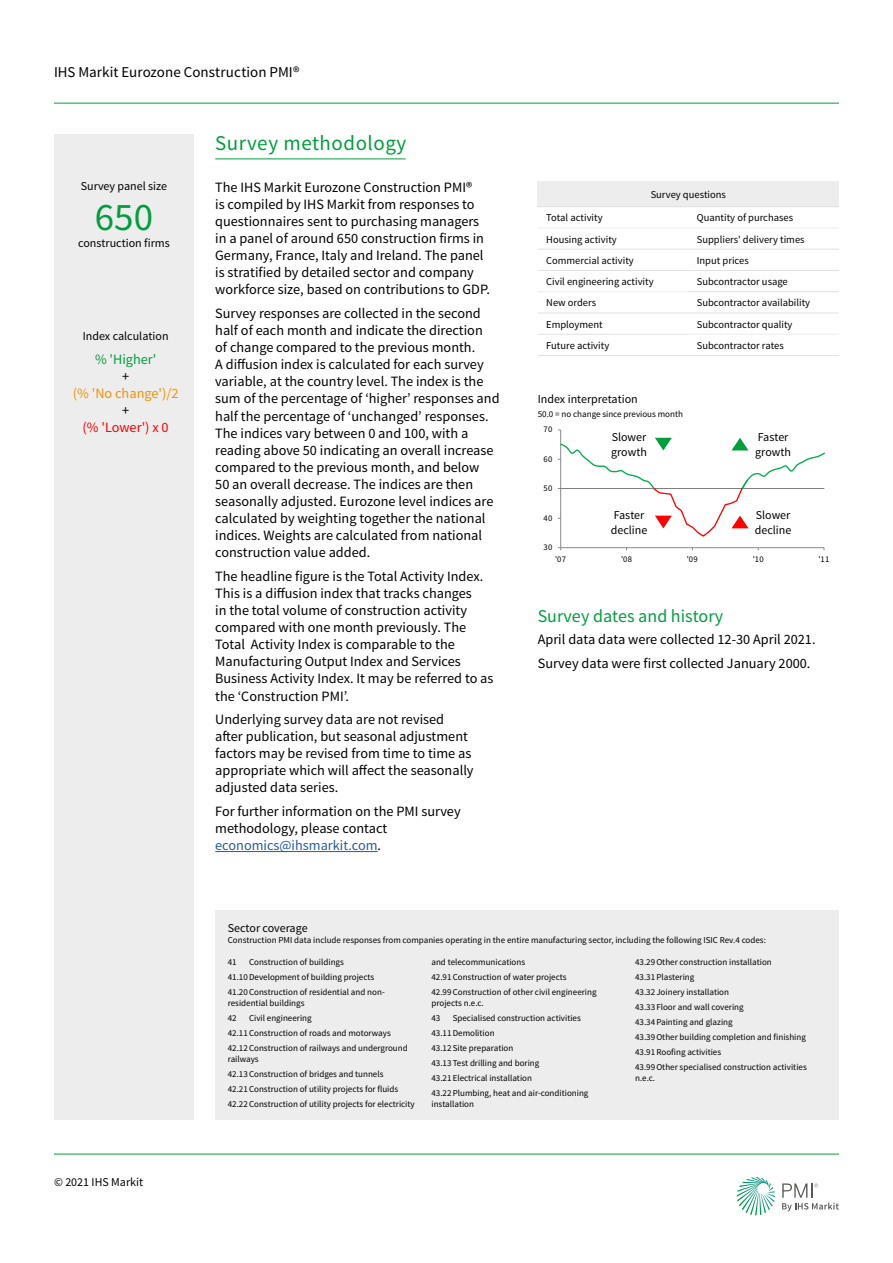
<style>
.page{position:relative;width:893px;height:1263px;background:#fff}
.page>*{position:absolute;margin:0;border:0;box-sizing:border-box;transform-origin:0 0}
.t1{font:39px "Source Sans Pro";color:#009e3d}
.t2{font:21px "Source Sans Pro";letter-spacing:.025em;color:#009e3d}
.t3{font:18px "Source Sans Pro";color:#009e3d}
.t4{font:15px "Source Sans Pro";letter-spacing:.005em;color:#000}
.t5{font:14.25px/17.1px "Source Sans Pro";color:#000}
.t6{font:14.25px "Source Sans Pro";color:#f39200}
.t7{font:14.25px "Source Sans Pro";letter-spacing:-.005em;color:#f00}
.t8{font:14.25px "Source Sans Pro";color:#009e3d}
.t9{font:12px/14.4px "Source Sans Pro";color:#000}
.t10{font:10.5px "Source Sans Pro";color:#000}
.t11{font:9px/15px "Source Sans Pro";color:#000}
.t12{font:8.7px "Source Sans Pro";letter-spacing:.04em;color:#000}
.s1{color:#275b9b}
</style>
<div class="page">
<hr style="left:54px;top:103px;width:785px;height:1px;background:#009e3d">
<svg style="left:737px;top:1177px;width:38px;height:38px"></svg>
<svg style="left:782px;top:1183px;width:57px;height:28px"></svg>
<hr style="left:54px;top:1154px;width:785px;height:1px;background:#009e3d">
<hr style="left:215px;top:851px;width:163px;height:1px;background:#275b9b">
<hr style="left:215px;top:159px;width:191px;height:1px;background:#009e3d">
<div style="left:54px;top:134px;width:140px;height:986px;background:#ededed"></div>
<hr style="left:538px;top:228px;width:150px;height:1px;background:#ededed">
<hr style="left:688px;top:228px;width:151px;height:1px;background:#ededed">
<hr style="left:538px;top:291px;width:150px;height:1px;background:#ededed">
<hr style="left:688px;top:334px;width:151px;height:1px;background:#ededed">
<hr style="left:538px;top:249px;width:150px;height:1px;background:#e1e1e1">
<hr style="left:688px;top:249px;width:151px;height:1px;background:#e1e1e1">
<hr style="left:538px;top:270px;width:150px;height:1px;background:#e1e1e1">
<hr style="left:688px;top:270px;width:151px;height:1px;background:#e1e1e1">
<hr style="left:688px;top:291px;width:151px;height:1px;background:#e1e1e1">
<hr style="left:538px;top:313px;width:150px;height:1px;background:#e1e1e1">
<hr style="left:688px;top:313px;width:151px;height:1px;background:#e1e1e1">
<hr style="left:538px;top:334px;width:150px;height:1px;background:#e1e1e1">
<hr style="left:538px;top:355px;width:150px;height:1px;background:#e1e1e1">
<hr style="left:688px;top:355px;width:151px;height:1px;background:#e1e1e1">
<div style="left:538px;top:181px;width:301px;height:26px;background:#ededed"></div>
<hr style="left:538px;top:206px;width:301px;height:1px;background:#e1e1e1">
<hr style="left:560px;top:430px;width:1px;height:118px;background:#898989">
<hr style="left:561px;top:547px;width:263px;height:1px;background:#898989">
<svg style="left:558px;top:438px;width:266px;height:100px"></svg>
<div style="left:215px;top:910px;width:624px;height:48px;background:#ededed"></div>
<div style="left:215px;top:958px;width:624px;height:162px;background:#ededed"></div>
<p class="t4" style="left:54px;top:63px;width:247px">IHS Markit Eurozone Construction PMI®</p>
<h2 class="t2" style="left:215px;top:130px;width:192px">Survey methodology</h2>
<p class="t9" style="left:81px;top:179px;width:88px">Survey panel size</p>
<p class="t5" style="left:215px;top:179px;width:276px">The IHS Markit Eurozone Construction PMI®<br>is compiled by IHS Markit from responses to questionnaires sent to purchasing managers in a panel of around 650 construction firms in Germany, France, Italy and Ireland. The panel is stratified by detailed sector and company workforce size, based on contributions to GDP.</p>
<p class="t5" style="left:215px;top:305px;width:286px">Survey responses are collected in the second half of each month and indicate the direction<br>of change compared to the previous month.<br>A diffusion index is calculated for each survey variable, at the country level. The index is the sum of the percentage of ‘higher’ responses and half the percentage of ‘unchanged’ responses.<br>The indices vary between 0 and 100, with a reading above 50 indicating an overall increase compared to the previous month, and below<br>50 an overall decrease. The indices are then seasonally adjusted. Eurozone level indices are calculated by weighting together the national indices. Weights are calculated from national construction value added.</p>
<p class="t5" style="left:215px;top:568px;width:280px">The headline figure is the Total Activity Index.<br>This is a diffusion index that tracks changes<br>in the total volume of construction activity compared with one month previously. The Total Activity Index is comparable to the Manufacturing Output Index and Services Business Activity Index. It may be referred to as the ‘Construction PMI’.</p>
<p class="t5" style="left:215px;top:711px;width:260px">Underlying survey data are not revised after publication, but seasonal adjustment factors may be revised from time to time as appropriate which will affect the seasonally adjusted data series.</p>
<p class="t5" style="left:215px;top:803px;width:247px">For further information on the PMI survey methodology, please contact <span class="s1">economics@ihsmarkit.com</span>.</p>
<p class="t10" style="left:651px;top:188px;width:77px">Survey questions</p>
<h1 class="t1" style="left:95px;top:193px;width:60px">650</h1>
<p class="t10" style="left:546px;top:211px;width:58px">Total activity</p>
<p class="t10" style="left:697px;top:211px;width:98px">Quantity of purchases</p>
<p class="t10" style="left:546px;top:232px;width:72px">Housing activity</p>
<p class="t10" style="left:697px;top:232px;width:109px">Suppliers' delivery times</p>
<p class="t10" style="left:546px;top:254px;width:89px">Commercial activity</p>
<p class="t10" style="left:697px;top:254px;width:53px">Input prices</p>
<p class="t10" style="left:546px;top:275px;width:109px">Civil engineering activity</p>
<p class="t10" style="left:697px;top:275px;width:92px">Subcontractor usage</p>
<p class="t10" style="left:546px;top:296px;width:51px">New orders</p>
<p class="t10" style="left:697px;top:296px;width:115px">Subcontractor availability</p>
<p class="t10" style="left:546px;top:318px;width:58px">Employment</p>
<p class="t10" style="left:697px;top:318px;width:97px">Subcontractor quality</p>
<p class="t10" style="left:546px;top:339px;width:64px">Future activity</p>
<p class="t10" style="left:697px;top:339px;width:88px">Subcontractor rates</p>
<p class="t9" style="left:78px;top:236px;width:93px">construction firms</p>
<p class="t9" style="left:83px;top:329px;width:87px">Index calculation</p>
<p class="t8" style="left:95px;top:351px;width:63px">% 'Higher'</p>
<p class="t5" style="left:122px;top:368px;width:9px">+</p>
<p class="t6" style="left:73px;top:385px;width:107px">(% 'No change')/2</p>
<p class="t5" style="left:122px;top:402px;width:9px">+</p>
<p class="t7" style="left:83px;top:418px;width:88px">(% 'Lower') x 0</p>
<p class="t9" style="left:538px;top:392px;width:102px">Index interpretation</p>
<p class="t11" style="left:538px;top:406px;width:147px">50.0 = no change since previous month</p>
<p class="t12" style="left:543px;top:424px;width:10px">70</p>
<p class="t9" style="left:611px;top:430px;width:37px">Slower growth</p>
<p class="t9" style="left:755px;top:430px;width:37px">Faster growth</p>
<p class="t12" style="left:543px;top:453px;width:10px">60</p>
<p class="t12" style="left:543px;top:483px;width:10px">50</p>
<p class="t9" style="left:611px;top:508px;width:38px">Faster decline</p>
<p class="t9" style="left:755px;top:508px;width:38px">Slower decline</p>
<p class="t12" style="left:543px;top:512px;width:10px">40</p>
<p class="t12" style="left:543px;top:542px;width:10px">30</p>
<p class="t12" style="left:555px;top:554px;width:12px">'07</p>
<p class="t12" style="left:621px;top:554px;width:12px">'08</p>
<p class="t12" style="left:687px;top:554px;width:12px">'09</p>
<p class="t12" style="left:753px;top:554px;width:12px">'10</p>
<p class="t12" style="left:819px;top:554px;width:12px">'11</p>
<p class="t3" style="left:538px;top:605px;width:187px">Survey dates and history</p>
<p class="t5" style="left:538px;top:628px;width:279px;line-height:23.5px">April data data were collected 12-30 April 2021.<br>Survey data were first collected January 2000.</p>
<p class="t9" style="left:54px;top:1175px;width:91px">© 2021 IHS Markit</p>
<p class="t9" style="left:228px;top:921px;width:81px">Sector coverage</p>
<p class="t11" style="left:228px;top:933px;width:540px">Construction PMI data include responses from companies operating in the entire manufacturing sector, including the following ISIC Rev.4 codes:</p>
<p class="t11" style="left:228px;top:954px;width:10px">41</p>
<p class="t11" style="left:228px;top:954px;width:158px;text-indent:21px">Construction of buildings<br>41.10Development of building projects<br>41.20Construction of residential and non-</p>
<p class="t11" style="left:228px;top:995px;width:78px">residential buildings<br>42</p>
<p class="t11" style="left:635px;top:954px;width:173px">43.29Other construction installation 43.31Plastering<br>43.32 Joinery installation<br>43.33 Floor and wall covering<br>43.34Painting and glazing<br>43.39Other building completion and finishing 43.91Roofing activities<br>43.99Other specialised construction activities</p>
<p class="t11" style="left:635px;top:1071px;width:22px">n.e.c.</p>
<p class="t11" style="left:431px;top:954px;width:167px">and telecommunications<br>42.91Construction of water projects<br>42.99Construction of other civil engineering</p>
<p class="t11" style="left:431px;top:995px;width:54px">projects n.e.c.<br>43</p>
<p class="t11" style="left:431px;top:1010px;width:159px;text-indent:21px">Specialised construction activities<br>43.11Demolition<br>43.12Site preparation<br>43.13Test drilling and boring<br>43.21Electrical installation<br>43.22Plumbing, heat and air-conditioning</p>
<p class="t11" style="left:431px;top:1096px;width:44px">installation</p>
<p class="t11" style="left:228px;top:1010px;width:181px;text-indent:21px">Civil engineering<br>42.11Construction of roads and motorways<br>42.12Construction of railways and underground</p>
<p class="t11" style="left:228px;top:1051px;width:188px">railways<br>42.13Construction of bridges and tunnels 42.21Construction of utility projects for fluids 42.22Construction of utility projects for electricity</p>
</div>
